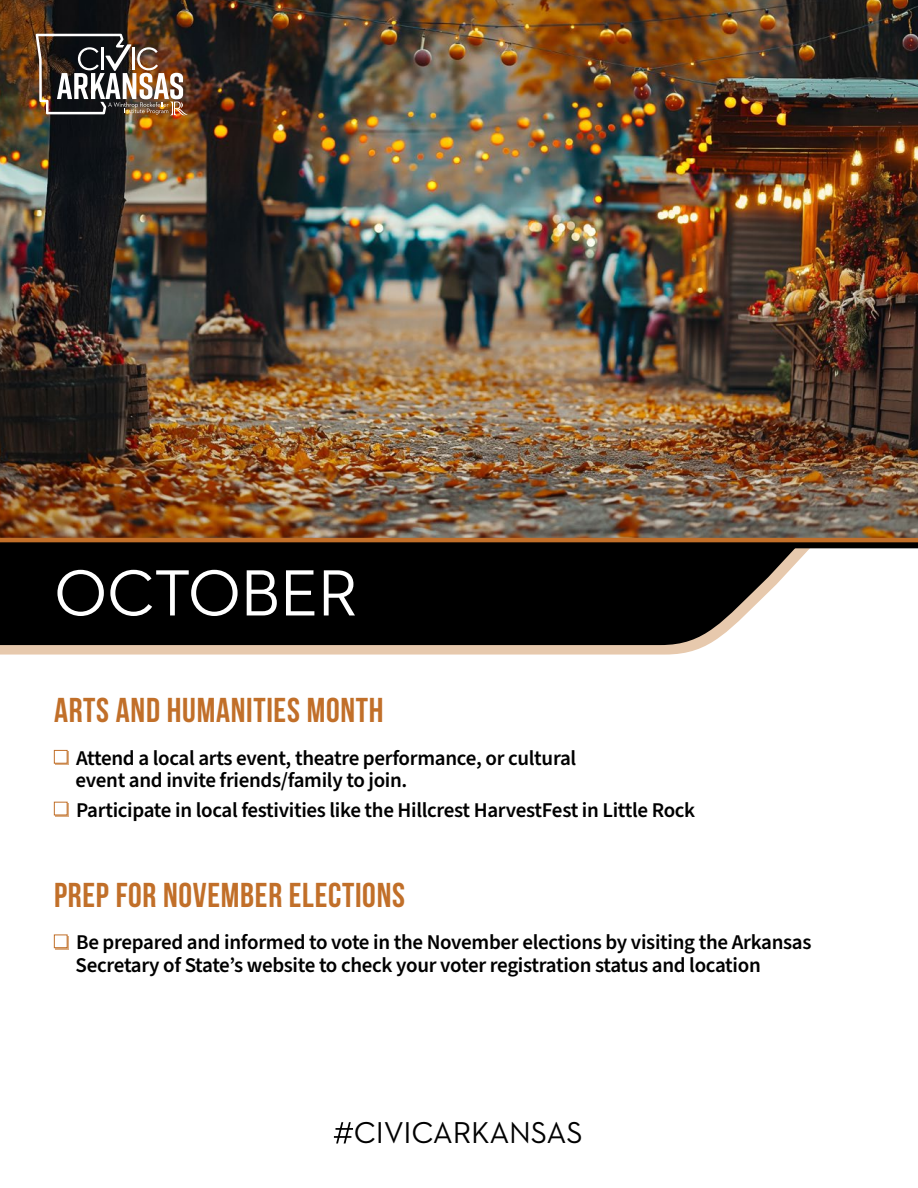
<style>
.page{position:relative;width:918px;height:1188px;background:#fff}
.page>*{position:absolute;margin:0;border:0;box-sizing:border-box;transform-origin:0 0}
.t1{font:66.45px "Neutraface 2 Text";letter-spacing:-.01em;color:#fff}
.Month_title{font:700 34.5px "Bebas Neue";letter-spacing:.02em;color:#c16f29}
.t2{font:30.75px "Neutraface 2 Text";letter-spacing:-.01em;color:#000}
.Bullet_lIst{font:600 21px/22.5px "Source Sans Pro";letter-spacing:-.015em;color:#000}
.s1{font-weight:300;font-size:51px}
</style>
<div class="page">
<svg style="left:0;top:548px;width:841px;height:107px;fill:#e7c9ad"></svg>
<svg style="left:0;top:548px;width:832px;height:97px;background:#191818"></svg>
<img style="left:0;top:0;width:918px;height:538px">
<div style="left:56px;top:752px;width:13px;height:13px;background:#cb884e"></div>
<div style="left:54px;top:750px;width:13px;height:14px;background:#fff;border:1px solid #c16f29"></div>
<div style="left:56px;top:803px;width:13px;height:14px;background:#cc8b52"></div>
<div style="left:54px;top:802px;width:13px;height:13px;background:#fff;border:1px solid #c16f29"></div>
<div style="left:56px;top:936px;width:13px;height:13px;background:#cb884e"></div>
<div style="left:54px;top:935px;width:13px;height:13px;background:#fff;border:1px solid #c16f29"></div>
<img style="left:36px;top:34px;width:152px;height:81px">
<svg style="left:0;top:542px;width:918px;height:6px;background:#0a0602"></svg>
<hr style="left:0;top:538px;width:918px;height:4px;background:#c16f29">
<p class="t1" style="left:54px;top:551px;width:306px">OCTOBER</p>
<p class="Month_title" style="left:54px;top:691px;width:331px">ARTS AND HUMANITIES MONTH</p>
<p class="Bullet_lIst" style="left:76px;top:747px;width:502px">Attend a local arts event, theatre performance, or cultural event and invite friends/family to join.</p>
<p class="Bullet_lIst" style="left:76px;top:799px;width:621px">Participate in local festivities like the Hillcrest HarvestFest in Little Rock</p>
<p class="Month_title" style="left:54px;top:876px;width:353px">PREP FOR NOVEMBER ELECTIONS</p>
<p class="Bullet_lIst" style="left:76px;top:932px;width:737px">Be prepared and informed to vote in the November elections by visiting the Arkansas<br>Secretary of State’s website to check your voter registration status and location</p>
<h3 class="t2" style="left:332px;top:1114px;width:252px"><span class="s1">#</span>CIVICARKANSAS</h3>
</div>
